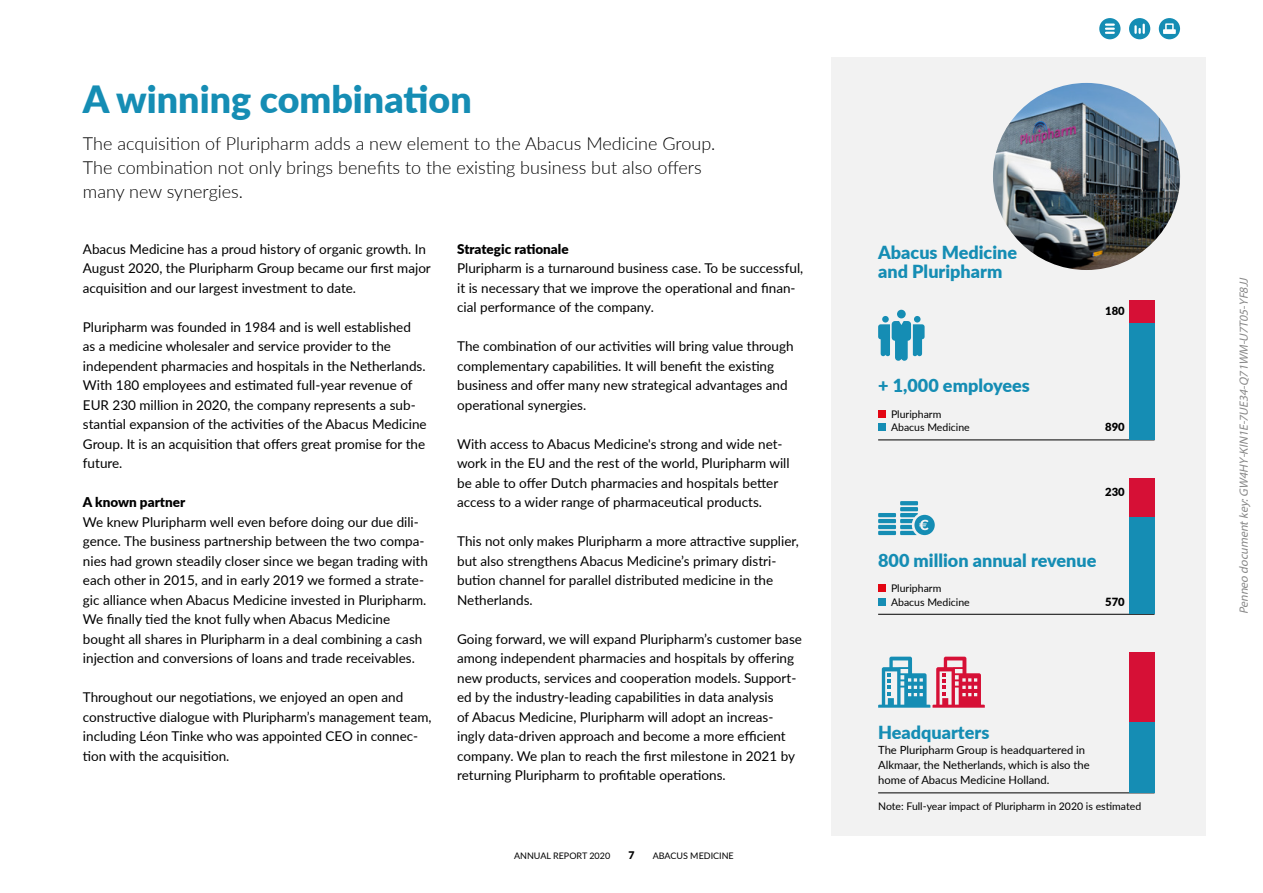
<style>
.page{position:relative;width:1263px;height:893px;background:#fff}
.page>*{position:absolute;margin:0;border:0;box-sizing:border-box;transform-origin:0 0}
.t1{font:900 37.5px "Lato";color:#158db4}
.t2{font:300 18px/24px "Lato";color:#000}
.t3{font:900 18px/19.5px "Lato";color:#158db4}
.t4{font:13.5px/19.5px "Lato";color:#000}
.t5{font:900 13.5px "Lato";color:#000}
.t6{font:italic 12px "Myriad Pro";color:#888}
.t7{font:11.25px/15px "Lato";color:#000}
.t8{font:900 11.25px "Lato";color:#000}
.t9{font:10.5px/13.5px "Lato";color:#000}
.t10{font:900 10.5px "Lato";color:#000}
.t11{font:9px "Lato";color:#000}
</style>
<div class="page">
<div style="left:831px;top:57px;width:374px;height:779px;background:#f2f2f2"></div>
<div style="left:882px;top:316px;width:7px;height:7px;background:#158db4;border-radius:50%"></div>
<div style="left:914px;top:316px;width:6px;height:7px;background:#158db4;border-radius:50%"></div>
<svg style="left:878px;top:321px;width:46px;height:40px"></svg>
<div style="left:897px;top:310px;width:9px;height:8px;background:#158db4;border-radius:50%"></div>
<img style="left:993px;top:83px;width:187px;height:187px;border-radius:94px">
<hr style="left:878px;top:440px;width:276px;height:1px;background:#000">
<hr style="left:878px;top:614px;width:276px;height:1px;background:#000">
<hr style="left:878px;top:513px;width:18px;height:4px;background:#158db4">
<hr style="left:878px;top:519px;width:18px;height:4px;background:#158db4">
<hr style="left:900px;top:507px;width:18px;height:4px;background:#158db4">
<svg style="left:900px;top:501px;width:18px;height:4px"></svg>
<hr style="left:878px;top:525px;width:18px;height:4px;background:#158db4">
<hr style="left:878px;top:531px;width:18px;height:4px;background:#158db4">
<svg style="left:900px;top:513px;width:35px;height:22px"></svg>
<svg style="left:878px;top:657px;width:107px;height:51px"></svg>
<hr style="left:878px;top:793px;width:276px;height:1px;background:#000">
<div style="left:1129px;top:653px;width:25px;height:70px;background:#d61036"></div>
<div style="left:1129px;top:723px;width:25px;height:70px;background:#158db4"></div>
<div style="left:1129px;top:300px;width:25px;height:23px;background:#d61036"></div>
<div style="left:1129px;top:323px;width:25px;height:117px;background:#158db4"></div>
<div style="left:878px;top:410px;width:8px;height:8px;background:#e30613"></div>
<div style="left:878px;top:424px;width:8px;height:7px;background:#158db4"></div>
<div style="left:1129px;top:478px;width:25px;height:39px;background:#d61036"></div>
<div style="left:1129px;top:517px;width:25px;height:97px;background:#158db4"></div>
<div style="left:878px;top:584px;width:8px;height:8px;background:#e30613"></div>
<div style="left:878px;top:598px;width:8px;height:8px;background:#158db4"></div>
<svg style="left:1099px;top:18px;width:21px;height:21px"></svg>
<svg style="left:1106px;top:24px;width:8px;height:10px"></svg>
<div style="left:1129px;top:18px;width:21px;height:21px;background:#158db4;border-radius:50%"></div>
<svg style="left:1134px;top:25px;width:11px;height:8px"></svg>
<div style="left:1159px;top:18px;width:21px;height:21px;background:#158db4;border-radius:50%"></div>
<svg style="left:1163px;top:29px;width:13px;height:5px"></svg>
<div style="left:1165px;top:23px;width:9px;height:10px;border:1px solid #fff"></div>
<h1 class="t1" style="left:83px;top:71px;width:390px">A winning combination</h1>
<h2 class="t2" style="left:83px;top:131px;width:634px">The acquisition of Pluripharm adds a new element to the Abacus Medicine Group.<br>The combination not only brings benefits to the existing business but also offers many new synergies.</h2>
<p class="t4" style="left:83px;top:239px;width:349px">Abacus Medicine has a proud history of organic growth. In<br>August 2020, the Pluripharm Group became our first major acquisition and our largest investment to date.</p>
<p class="t4" style="left:83px;top:317px;width:345px">Pluripharm was founded in 1984 and is well established as a medicine wholesaler and service provider to the independent pharmacies and hospitals in the Netherlands.<br>With 180 employees and estimated full-year revenue of EUR 230 million in 2020, the company represents a sub&shy;stantial expansion of the activities of the Abacus Medicine Group. It is an acquisition that offers great promise for the future.</p>
<p class="t5" style="left:83px;top:497px;width:104px">A known partner</p>
<p class="t4" style="left:83px;top:512px;width:347px">We knew Pluripharm well even before doing our due dili&shy;gence. The business partnership between the two compa&shy;nies had grown steadily closer since we began trading with each other in 2015, and in early 2019 we formed a strate&shy;gic alliance when Abacus Medicine invested in Pluripharm.<br>We finally tied the knot fully when Abacus Medicine bought all shares in Pluripharm in a deal combining a cash injection and conversions of loans and trade receivables.</p>
<p class="t4" style="left:83px;top:687px;width:350px">Throughout our negotiations, we enjoyed an open and constructive dialogue with Pluripharm’s management team, including Léon Tinke who was appointed CEO in connec&shy;tion with the acquisition.</p>
<p class="t5" style="left:457px;top:239px;width:113px">Strategic rationale</p>
<p class="t4" style="left:457px;top:258px;width:348px">Pluripharm is a turnaround business case. To be successful, it is necessary that we improve the operational and finan&shy;cial performance of the company.</p>
<p class="t4" style="left:457px;top:336px;width:338px">The combination of our activities will bring value through complementary capabilities. It will benefit the existing business and offer many new strategical advantages and operational synergies.</p>
<p class="t4" style="left:457px;top:433px;width:334px">With access to Abacus Medicine's strong and wide net&shy;work in the EU and the rest of the world, Pluripharm will be able to offer Dutch pharmacies and hospitals better access to a wider range of pharmaceutical products.</p>
<p class="t4" style="left:457px;top:531px;width:343px">This not only makes Pluripharm a more attractive supplier, but also strengthens Abacus Medicine’s primary distri&shy;bution channel for parallel distributed medicine in the Netherlands.</p>
<p class="t4" style="left:457px;top:628px;width:346px">Going forward, we will expand Pluripharm’s customer base among independent pharmacies and hospitals by offering new products, services and cooperation models. Support&shy;ed by the industry-leading capabilities in data analysis<br>of Abacus Medicine, Pluripharm will adopt an increas&shy;ingly data- driven approach and become a more efficient company. We plan to reach the first milestone in 2021 by returning Pluripharm to profitable operations.</p>
<p class="t11" style="left:514px;top:852px;width:98px">ANNUAL REPORT 2020</p>
<p class="t10" style="left:628px;top:847px;width:8px">7</p>
<p class="t11" style="left:653px;top:852px;width:83px">ABACUS MEDICINE</p>
<h2 class="t3" style="left:878px;top:244px;width:141px">Abacus Medicine and Pluripharm</h2>
<p class="t8" style="left:1105px;top:302px;width:21px">180</p>
<h2 class="t3" style="left:878px;top:375px;width:153px">+ 1,000 employees</h2>
<p class="t9" style="left:891px;top:407px;width:80px">Pluripharm<br>Abacus Medicine</p>
<p class="t8" style="left:1105px;top:419px;width:21px">890</p>
<p class="t8" style="left:1105px;top:487px;width:21px">230</p>
<h2 class="t3" style="left:878px;top:549px;width:220px">800 million annual revenue</h2>
<p class="t9" style="left:891px;top:581px;width:80px">Pluripharm<br>Abacus Medicine</p>
<p class="t8" style="left:1105px;top:593px;width:21px">570</p>
<h2 class="t3" style="left:878px;top:724px;width:113px">Headquarters</h2>
<p class="t7" style="left:878px;top:743px;width:213px">The Pluripharm Group is headquartered in<br>Alkmaar, the Netherlands, which is also the home of Abacus Medicine Holland.</p>
<p class="t9" style="left:878px;top:799px;width:265px">Note: Full-year impact of Pluripharm in 2020 is estimated</p>
<p class="t6" style="left:1239px;top:614px;width:340px;rotate:-90deg">Penneo documentkey:GW4HY-KIN1E-7UE34-Q71WM-U7T05-YF8JJ</p>
</div>
